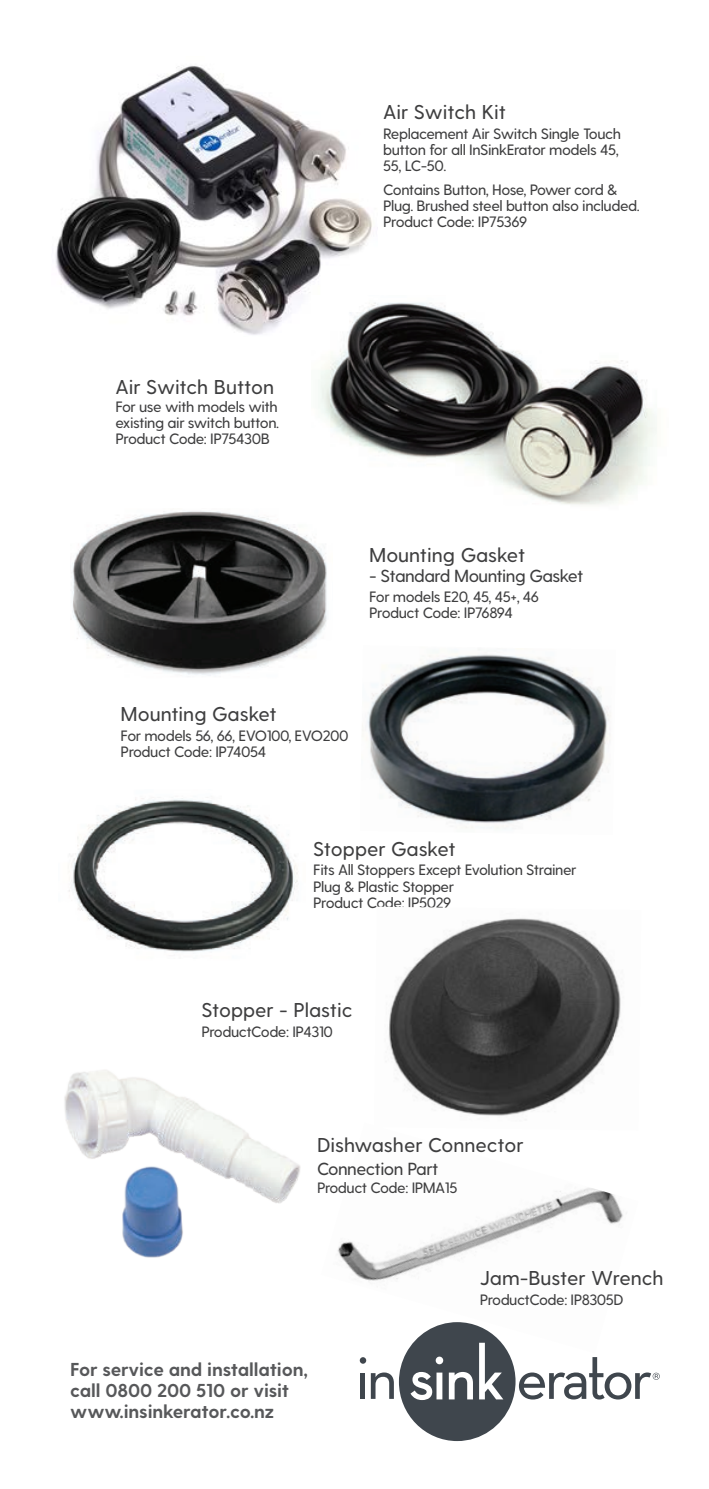
<style>
.page{position:relative;width:709px;height:1489px;background:#fff}
.page>*{position:absolute;margin:0;border:0;box-sizing:border-box;transform-origin:0 0}
.t1{font:500 20px "Greycliff CF";color:#3e3e3f}
.t2{font:700 18.75px/21px "Greycliff CF";letter-spacing:-.01em;color:#57585a}
.t3{font:500 17.5px "Greycliff CF";letter-spacing:-.03em;color:#3e3e3f}
.t4{font:500 15px/16.2px "Greycliff CF";letter-spacing:-.03em;color:#3e3e3f}
</style>
<div class="page">
<img style="left:55px;top:65px;width:317px;height:270px">
<img style="left:311px;top:296px;width:346px;height:209px">
<img style="left:72px;top:511px;width:255px;height:165px">
<img style="left:362px;top:653px;width:248px;height:175px">
<img style="left:69px;top:798px;width:229px;height:154px">
<img style="left:337px;top:1188px;width:286px;height:93px">
<img style="left:64px;top:1070px;width:237px;height:188px">
<img style="left:389px;top:918px;width:232px;height:198px">
<div style="left:360px;top:1372px;width:5px;height:26px;background:#3f464d"></div>
<svg style="left:360px;top:1356px;width:6px;height:7px"></svg>
<svg style="left:371px;top:1322px;width:288px;height:118px"></svg>
<p class="t1" style="left:383px;top:100px;width:124px">Air Switch Kit</p>
<p class="t4" style="left:383px;top:126px;width:239px">Replacement Air Switch Single Touch button for all InSinkErator models 45,<br>55, LC-50.</p>
<p class="t4" style="left:383px;top:182px;width:258px">Contains Button, Hose, Power cord &amp;<br>Plug. Brushed steel button also included.</p>
<p class="t4" style="left:383px;top:214px;width:145px">Product Code: IP75369</p>
<p class="t1" style="left:115px;top:375px;width:160px">Air Switch Button</p>
<p class="t4" style="left:115px;top:398px;width:165px">For use with models with existing air switch button.</p>
<p class="t4" style="left:115px;top:431px;width:156px">Product Code: IP75430B</p>
<p class="t1" style="left:369px;top:543px;width:158px">Mounting Gasket</p>
<p class="t3" style="left:369px;top:566px;width:216px">- Standard Mounting Gasket</p>
<p class="t4" style="left:369px;top:589px;width:171px">For models E20, 45, 45+, 46</p>
<p class="t4" style="left:369px;top:605px;width:145px">Product Code: IP76894</p>
<p class="t1" style="left:121px;top:702px;width:158px">Mounting Gasket</p>
<p class="t4" style="left:121px;top:727px;width:230px">For models 56, 66, EVO100, EVO200</p>
<p class="t4" style="left:121px;top:744px;width:147px">Product Code: IP74054</p>
<p class="t1" style="left:313px;top:836px;width:144px">Stopper Gasket</p>
<p class="t4" style="left:313px;top:862px;width:265px">Fits All Stoppers Except Evolution Strainer<br>Plug &amp; Plastic Stopper</p>
<p class="t4" style="left:313px;top:894px;width:139px">Product Code: IP5029</p>
<p class="t1" style="left:201px;top:998px;width:152px">Stopper - Plastic</p>
<p class="t4" style="left:201px;top:1024px;width:133px">ProductCode: IP4310</p>
<p class="t1" style="left:317px;top:1133px;width:208px">Dishwasher Connector</p>
<p class="t3" style="left:317px;top:1158px;width:123px">Connection Part</p>
<p class="t4" style="left:317px;top:1179px;width:142px">Product Code: IPMA15</p>
<p class="t2" style="left:70px;top:1359px;width:239px">For service and installation, call 0800 200 510 or visit www.insinkerator.co.nz</p>
<p class="t1" style="left:479px;top:1266px;width:185px">Jam-Buster Wrench</p>
<p class="t4" style="left:479px;top:1292px;width:145px">ProductCode: IP8305D</p>
</div>
